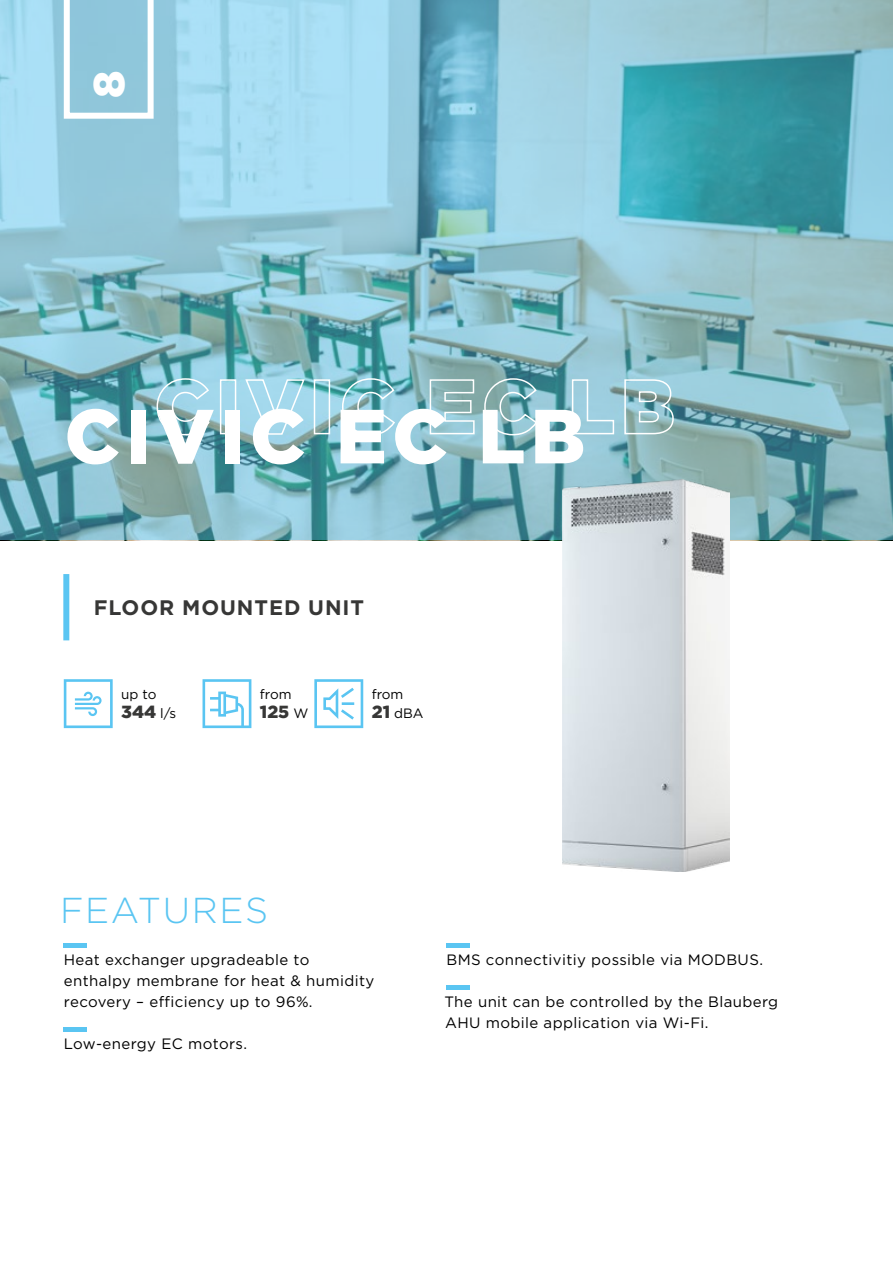
<style>
.page{position:relative;width:893px;height:1263px;background:#fff}
.page>*{position:absolute;margin:0;border:0;box-sizing:border-box;transform-origin:0 0}
.t1{font:900 76.5px "Gotham Pro";letter-spacing:.07em;color:#fff}
.t2{font:58.5px/84px "Gotham Pro";color:#5ac5f2}
.t3{font:900 43.5px "Gotham Pro";color:#fff}
.t4{font:300 36px "Gotham Pro";letter-spacing:.045em;color:#5ac5f2}
.t5{font:700 21px "Gotham Pro";letter-spacing:.045em;color:#373736}
.t6{font:900 17.55px "Gotham Pro";color:#373736}
.t7{font:15px/21px "Gotham Pro";letter-spacing:.025em;color:#000}
.t8{font:13.5px/18.5px "Gotham Pro";color:#000}
.s1{font-weight:400;font-size:13.5px;color:#000}
.s2{font-weight:900;font-size:17.55px;color:#373736}
</style>
<div class="page">
<svg style="left:0;top:0;width:893px;height:540px;background:#83bbc9"></svg>
<div style="left:63px;top:574px;width:6px;height:66px;background:#5ac5f2"></div>
<svg style="left:64px;top:679px;width:49px;height:49px"></svg>
<svg style="left:203px;top:679px;width:48px;height:49px"></svg>
<svg style="left:314px;top:679px;width:49px;height:49px"></svg>
<img style="left:562px;top:480px;width:167px;height:391px">
<svg style="left:156px;top:377px;width:55px;height:59px;background:#94c5d1"></svg>
<div style="left:220px;top:379px;width:16px;height:55px;border:2px solid #fff"></div>
<svg style="left:244px;top:379px;width:62px;height:57px;background:#aadaec"></svg>
<div style="left:314px;top:379px;width:16px;height:55px;border:2px solid #fff"></div>
<svg style="left:341px;top:377px;width:55px;height:59px;background:#8bc2ce"></svg>
<svg style="left:429px;top:379px;width:46px;height:56px;background:#a1c6cb"></svg>
<svg style="left:483px;top:377px;width:55px;height:59px;background:#89b7be"></svg>
<svg style="left:571px;top:379px;width:44px;height:56px;background:#a7d2e0"></svg>
<svg style="left:624px;top:379px;width:50px;height:56px;background:#9cc1c6"></svg>
<svg style="left:64px;top:0;width:90px;height:119px"></svg>
<h3 class="t3" style="left:84px;top:98px;width:29px;rotate:-90deg">8</h3>
<h1 class="t1" style="left:65px;top:392px;width:522px">CIVIC EC LB</h1>
<h3 class="t5" style="left:94px;top:595px;width:272px">FLOOR MOUNTED UNIT</h3>
<p class="t8" style="left:121px;top:685px;width:37px">up to</p>
<p class="t6" style="left:121px;top:701px;width:57px">344 <span class="s1">l/s</span></p>
<p class="t8" style="left:260px;top:685px;width:33px">from</p>
<p class="t6" style="left:260px;top:701px;width:50px">125 <span class="s1">W</span></p>
<p class="t8" style="left:372px;top:685px;width:53px">from<br><span class="s2">21</span> dBA</p>
<h3 class="t4" style="left:60px;top:890px;width:210px">FEATURES</h3>
<p class="t7" style="left:64px;top:949px;width:312px">Heat exchanger upgradeable to enthalpy membrane for heat &amp; humidity recovery – efficiency up to 96%.</p>
<p class="t7" style="left:64px;top:1033px;width:185px">Low-energy EC motors.</p>
<h2 class="t2" style="left:60px;top:900px;width:32px">– –</h2>
<h2 class="t2" style="left:443px;top:921px;width:32px;line-height:42px">– –</h2>
<p class="t7" style="left:446px;top:949px;width:318px">BMS connectivitiy possible via MODBUS.</p>
<p class="t7" style="left:444px;top:991px;width:335px">The unit can be controlled by the Blauberg<br>AHU mobile application via Wi-Fi.</p>
</div>
